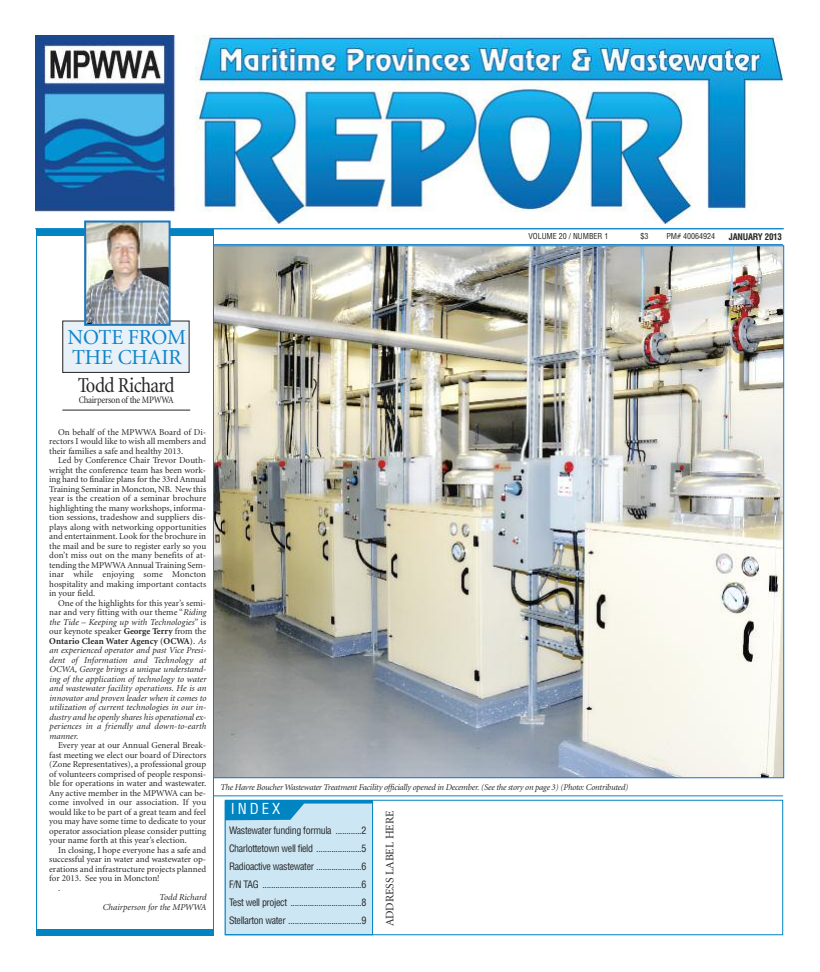
<style>
.page{position:relative;width:820px;height:972px;background:#fff}
.page>*{position:absolute;margin:0;border:0;box-sizing:border-box;transform-origin:0 0}
.t1{font:condensed 21.6px "Minion";letter-spacing:-.03em;color:#272627}
.t2{font:21.4px/19.8px "Minion";letter-spacing:-.005em;color:#1084c8}
.t3{font:condensed 14.8px "Helvetica";letter-spacing:.2em;color:#fff}
.t4{font:11.5px "Minion";color:#272627}
.t5{font:condensed 10px/18px "Helvetica";letter-spacing:-.035em;color:#272627;text-align:justify}
.t6{font:condensed 10px "Minion";letter-spacing:-.03em;color:#272627}
.t7{font:9px/9.5px "Minion";color:#272627;text-align:justify}
.t8{font:italic 9px/9.5px "Minion";color:#272627;text-align:justify}
.t9{font:700 condensed 9px "Helvetica";letter-spacing:-.025em;color:#272627}
.t10{font:italic 8.8px "Minion";letter-spacing:-.025em;color:#272627}
.t11{font:condensed 8px "Helvetica";color:#272627}
.s1{font-style:normal}
.s2{font-weight:700;font-style:normal}
</style>
<div class="page">
<img style="left:214px;top:248px;width:567px;height:528px">
<hr style="left:213px;top:244px;width:569px;height:1px;background:#1084c8">
<div style="left:225px;top:800px;width:557px;height:135px;border:1px solid #0084c2"></div>
<div style="left:225px;top:802px;width:147px;height:132px;background:#cce7f3"></div>
<div style="left:225px;top:801px;width:147px;height:134px;border:1px solid #0084c2"></div>
<svg style="left:225px;top:800px;width:147px;height:20px"></svg>
<hr style="left:213px;top:795px;width:569px;height:1px;background:#1084c8">
<img style="left:35px;top:36px;width:747px;height:188px">
<div style="left:36px;top:232px;width:178px;height:704px;border:1px solid #0084c2"></div>
<hr style="left:35px;top:228px;width:747px;height:1px;background:#1084c8">
<hr style="left:36px;top:228px;width:747px;height:1px;background:#1084c8">
<div style="left:36px;top:230px;width:178px;height:6px;background:#0084c2"></div>
<div style="left:63px;top:321px;width:126px;height:51px;background:#e8f1f8"></div>
<div style="left:62px;top:321px;width:127px;height:52px;border:1px solid #272627"></div>
<img style="left:87px;top:223px;width:80px;height:100px">
<div style="left:84px;top:220px;width:86px;height:106px;border:2px solid #1c77bd"></div>
<hr style="left:62px;top:410px;width:128px;height:1px;background:#272627">
<div style="left:36px;top:929px;width:178px;height:7px;background:#0084c2"></div>
<p class="t11" style="left:528px;top:232px;width:81px">VOLUME 20 / NUMBER 1</p>
<p class="t11" style="left:640px;top:232px;width:9px">$3</p>
<p class="t11" style="left:666px;top:232px;width:50px">PM# 40064924</p>
<p class="t9" style="left:728px;top:232px;width:55px">JANUARY 2013</p>
<h2 class="t2" style="left:67px;top:329px;width:120px">NOTE FROM<br>THE CHAIR</h2>
<h1 class="t1" style="left:78px;top:377px;width:98px">Todd Richard</h1>
<p class="t6" style="left:79px;top:396px;width:96px">Chairperson of the MPWWA</p>
<p class="t7" style="left:49px;top:428px;width:158px;text-indent:9px">On behalf of the MPWWA Board of Di&shy;rectors I would like to wish all members and their families a safe and healthy 2013.</p>
<p class="t7" style="left:49px;top:456px;width:158px;text-indent:9px">Led by Conference Chair Trevor Douth&shy;wright the conference team has been work&shy;ing hard to finalize plans for the 33rd Annual Training Seminar in Moncton, NB. New this year is the creation of a seminar brochure highlighting the many workshops, informa&shy;tion sessions, tradeshow and suppliers dis&shy;plays along with networking opportunities and entertainment. Look for the brochure in the mail and be sure to register early so you don’t miss out on the many benefits of at&shy;tending the MPWWA Annual Training Sem&shy;inar while enjoying some Moncton hospitality and making important contacts in your field.</p>
<p class="t8" style="left:49px;top:599px;width:158px;text-indent:9px"><span class="s1">One of the highlights for this year’s semi&shy;nar and very fitting with our theme “</span>Riding the Tide – Keeping up with Technologies<span class="s1">” is our keynote speaker</span> <span class="s2">George Terry</span> <span class="s1">from the </span><span class="s2">Ontario Clean Water Agency (OCWA)</span><span class="s1">.</span> As an experienced operator and past Vice Presi&shy;dent of Information and Technology at OCWA, George brings a unique understand&shy;ing of the application of technology to water and wastewater facility operations. He is an innovator and proven leader when it comes to utilization of current technologies in our in&shy;dustry and he openly shares his operational ex&shy;periences in a friendly and down-to-earth manner.</p>
<p class="t7" style="left:49px;top:741px;width:159px;text-indent:9px">Every year at our Annual General Break&shy;fast meeting we elect our board of Directors (Zone Representatives), a professional group of volunteers comprised of people responsi&shy;ble for operations in water and wastewater.<br>Any active member in the MPWWA can be&shy;come involved in our association. If you would like to be part of a great team and feel you may have some time to dedicate to your operator association please consider putting your name forth at this year’s election.</p>
<p class="t7" style="left:58px;top:846px;width:149px">In closing, I hope everyone has a safe and</p>
<p class="t7" style="left:49px;top:855px;width:158px">successful year in water and wastewater op-</p>
<p class="t7" style="left:49px;top:865px;width:158px">erations and infrastructure projects planned</p>
<p class="t7" style="left:49px;top:874px;width:112px">for 2013. See you in Moncton!</p>
<p class="t7" style="left:58px;top:884px;width:4px">.</p>
<p class="t8" style="left:102px;top:893px;width:105px;text-align:right">Todd Richard<br>Chairperson for the MPWWA</p>
<p class="t10" style="left:220px;top:784px;width:409px">The Havre Boucher Wastewater Treatment Facility officially opened in December. (See the story on page 3) (Photo: Contributed)</p>
<h3 class="t3" style="left:231px;top:801px;width:51px">INDEX</h3>
<p class="t5" style="left:229px;top:822px;width:139px">Wastewater funding formula ............2<br>Charlottetown well field .....................5<br>Radioactive wastewater .....................6<br>F/N TAG ..............................................6<br>Test well project .................................8<br>Stellarton water ..................................9</p>
<p class="t4" style="left:385px;top:926px;width:117px;rotate:-90deg">ADDRESS LABEL HERE</p>
</div>
